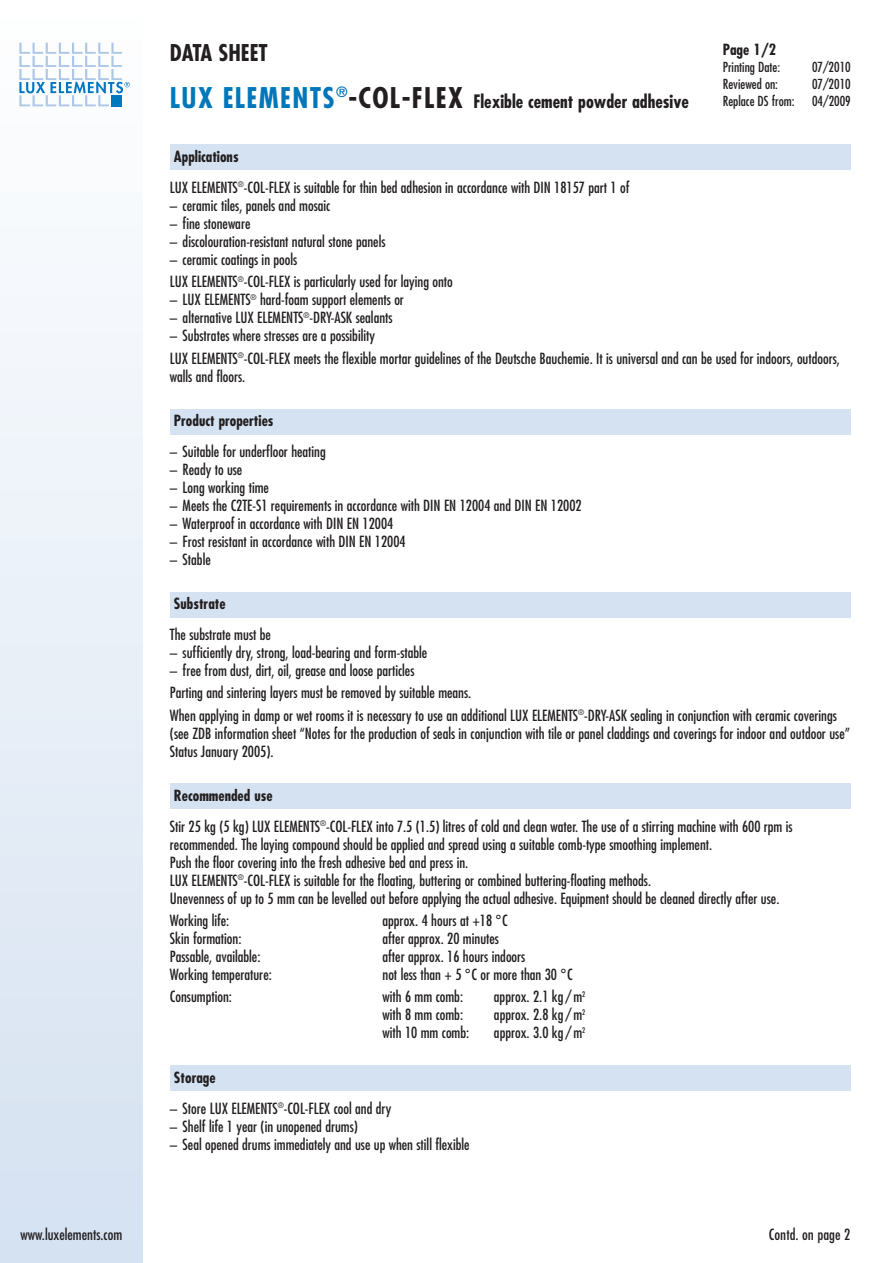
<style>
.page{position:relative;width:893px;height:1263px;background:#fff}
.page>*{position:absolute;margin:0;border:0;box-sizing:border-box;transform-origin:0 0}
.t1{font:700 condensed 22.5px "Futura";color:#231f20}
.t2{font:700 condensed 18px "Futura";color:#231f20}
.t3{font:condensed 15px/22.2px "Futura";color:#231f20}
.t4{font:700 condensed 15px "Futura";color:#231f20}
.t5{font:500 condensed 15px "Futura";color:#231f20}
.t6{font:condensed 13.5px "Futura";color:#231f20}
.s1{font-size:27.75px;color:#0077ba}
.s2{font-size:27.75px}
.s3{font-weight:700}
</style>
<div class="page">
<div style="left:170px;top:145px;width:680px;height:25px;background:#d5e2f1"></div>
<div style="left:170px;top:409px;width:680px;height:26px;background:#d5e2f1"></div>
<div style="left:170px;top:592px;width:680px;height:25px;background:#d5e2f1"></div>
<div style="left:170px;top:783px;width:680px;height:25px;background:#d5e2f1"></div>
<div style="left:170px;top:1065px;width:680px;height:26px;background:#d5e2f1"></div>
<div style="left:0;top:0;width:142px;height:1263px;background:linear-gradient(to bottom,#feffff,#d5e1f1)"></div>
<svg style="left:19px;top:43px;width:111px;height:63px"></svg>
<p class="t3" style="left:20px;top:1225px;width:103px">www.luxelements.com</p>
<h1 class="t1" style="left:170px;top:43px;width:99px">DATA SHEET</h1>
<p class="t2" style="left:170px;top:93px;width:520px"><span class="s1">LUX ELEMENTS</span><sup>®</sup><span class="s2">-COL-FLEX</span> Flexible cement powder adhesive</p>
<p class="t4" style="left:723px;top:43px;width:55px">Page 1/2</p>
<p class="t6" style="left:723px;top:61px;width:59px">Printing Date:</p>
<p class="t6" style="left:812px;top:61px;width:40px">07/2010</p>
<p class="t6" style="left:723px;top:78px;width:57px">Reviewed on:</p>
<p class="t6" style="left:812px;top:78px;width:40px">07/2010</p>
<p class="t6" style="left:723px;top:95px;width:73px">Replace DS from:</p>
<p class="t6" style="left:812px;top:95px;width:40px">04/2009</p>
<p class="t3" style="left:170px;top:143px;width:461px;line-height:30.8px"><span class="s3">Applications<br></span>LUX ELEMENTS<sup>®</sup>-COL-FLEX is suitable for thin bed adhesion in accordance with DIN 18157 part 1 of</p>
<p class="t3" style="left:170px;top:196px;width:162px">– ceramic tiles, panels and mosaic</p>
<p class="t3" style="left:170px;top:214px;width:82px">– fine stoneware</p>
<p class="t3" style="left:170px;top:232px;width:217px">– discolouration-resistant natural stone panels</p>
<p class="t3" style="left:170px;top:250px;width:284px">– ceramic coatings in pools<br>LUX ELEMENTS<sup>®</sup>-COL-FLEX is particularly used for laying onto</p>
<p class="t3" style="left:170px;top:290px;width:236px">– LUX ELEMENTS<sup>®</sup> hard-foam support elements or</p>
<p class="t3" style="left:170px;top:308px;width:224px">– alternative LUX ELEMENTS<sup>®</sup>-DRY-ASK sealants</p>
<p class="t3" style="left:170px;top:326px;width:671px">– Substrates where stresses are a possibility<br>LUX ELEMENTS<sup>®</sup>-COL-FLEX meets the flexible mortar guidelines of the Deutsche Bauchemie. It is universal and can be used for indoors, outdoors,</p>
<p class="t3" style="left:170px;top:366px;width:77px">walls and floors.</p>
<p class="t4" style="left:174px;top:414px;width:101px">Product properties</p>
<p class="t3" style="left:170px;top:441px;width:157px">– Suitable for underfloor heating</p>
<p class="t3" style="left:170px;top:459px;width:74px">– Ready to use</p>
<p class="t3" style="left:170px;top:477px;width:101px">– Long working time</p>
<p class="t3" style="left:170px;top:495px;width:413px">– Meets the C2TE-S1 requirements in accordance with DIN EN 12004 and DIN EN 12002</p>
<p class="t3" style="left:170px;top:513px;width:225px">– Waterproof in accordance with DIN EN 12004</p>
<p class="t3" style="left:170px;top:531px;width:237px">– Frost resistant in accordance with DIN EN 12004</p>
<p class="t3" style="left:170px;top:549px;width:42px">– Stable</p>
<p class="t4" style="left:174px;top:597px;width:53px">Substrate</p>
<p class="t3" style="left:170px;top:625px;width:103px">The substrate must be</p>
<p class="t3" style="left:170px;top:643px;width:259px">– sufficiently dry, strong, load-bearing and form-stable</p>
<p class="t3" style="left:170px;top:661px;width:668px">– free from dust, dirt, oil, grease and loose particles<br>Parting and sintering layers must be removed by suitable means.<br>When applying in damp or wet rooms it is necessary to use an additional LUX ELEMENTS<sup>®</sup>-DRY-ASK sealing in conjunction with ceramic coverings</p>
<p class="t3" style="left:170px;top:725px;width:681px;line-height:18px">(see ZDB information sheet “Notes for the production of seals in conjunction with tile or panel claddings and coverings for indoor and outdoor use”<br>Status January 2005).</p>
<p class="t3" style="left:170px;top:781px;width:624px;line-height:30.8px"><span class="s3">Recommended use<br></span>Stir 25 kg (5 kg) LUX ELEMENTS<sup>®</sup>-COL-FLEX into 7.5 (1.5) litres of cold and clean water. The use of a stirring machine with 600 rpm is</p>
<p class="t3" style="left:170px;top:837px;width:611px;line-height:18px">recommended. The laying compound should be applied and spread using a suitable comb-type smoothing implement.<br>Push the floor covering into the fresh adhesive bed and press in.<br>LUX ELEMENTS<sup>®</sup>-COL-FLEX is suitable for the floating, buttering or combined buttering-floating methods.<br>Unevenness of up to 5 mm can be levelled out before applying the actual adhesive. Equipment should be cleaned directly after use.</p>
<p class="t3" style="left:170px;top:911px;width:61px">Working life:</p>
<p class="t3" style="left:382px;top:911px;width:127px">approx. 4 hours at +18 °C</p>
<p class="t3" style="left:170px;top:929px;width:73px">Skin formation:</p>
<p class="t3" style="left:382px;top:929px;width:118px">after approx. 20 minutes</p>
<p class="t3" style="left:170px;top:947px;width:92px">Passable, available:</p>
<p class="t3" style="left:382px;top:947px;width:144px">after approx. 16 hours indoors</p>
<p class="t3" style="left:170px;top:965px;width:103px">Working temperature:</p>
<p class="t3" style="left:382px;top:965px;width:192px">not less than + 5 °C or more than 30 °C</p>
<p class="t3" style="left:170px;top:987px;width:64px">Consumption:</p>
<p class="t3" style="left:382px;top:987px;width:82px">with 6 mm comb:</p>
<p class="t3" style="left:494px;top:987px;width:93px">approx. 2.1 kg / m<sup>2</sup></p>
<p class="t3" style="left:382px;top:1005px;width:82px">with 8 mm comb:</p>
<p class="t3" style="left:494px;top:1005px;width:93px">approx. 2.8 kg / m<sup>2</sup></p>
<p class="t3" style="left:382px;top:1023px;width:88px">with 10 mm comb:</p>
<p class="t3" style="left:494px;top:1023px;width:93px">approx. 3.0 kg / m<sup>2</sup></p>
<p class="t4" style="left:174px;top:1071px;width:43px">Storage</p>
<p class="t3" style="left:170px;top:1098px;width:223px">– Store LUX ELEMENTS<sup>®</sup>-COL-FLEX cool and dry</p>
<p class="t3" style="left:170px;top:1116px;width:190px">– Shelf life 1 year (in unopened drums)</p>
<p class="t3" style="left:170px;top:1134px;width:301px">– Seal opened drums immediately and use up when still flexible</p>
<p class="t5" style="left:769px;top:1228px;width:83px">Contd. on page 2</p>
</div>
